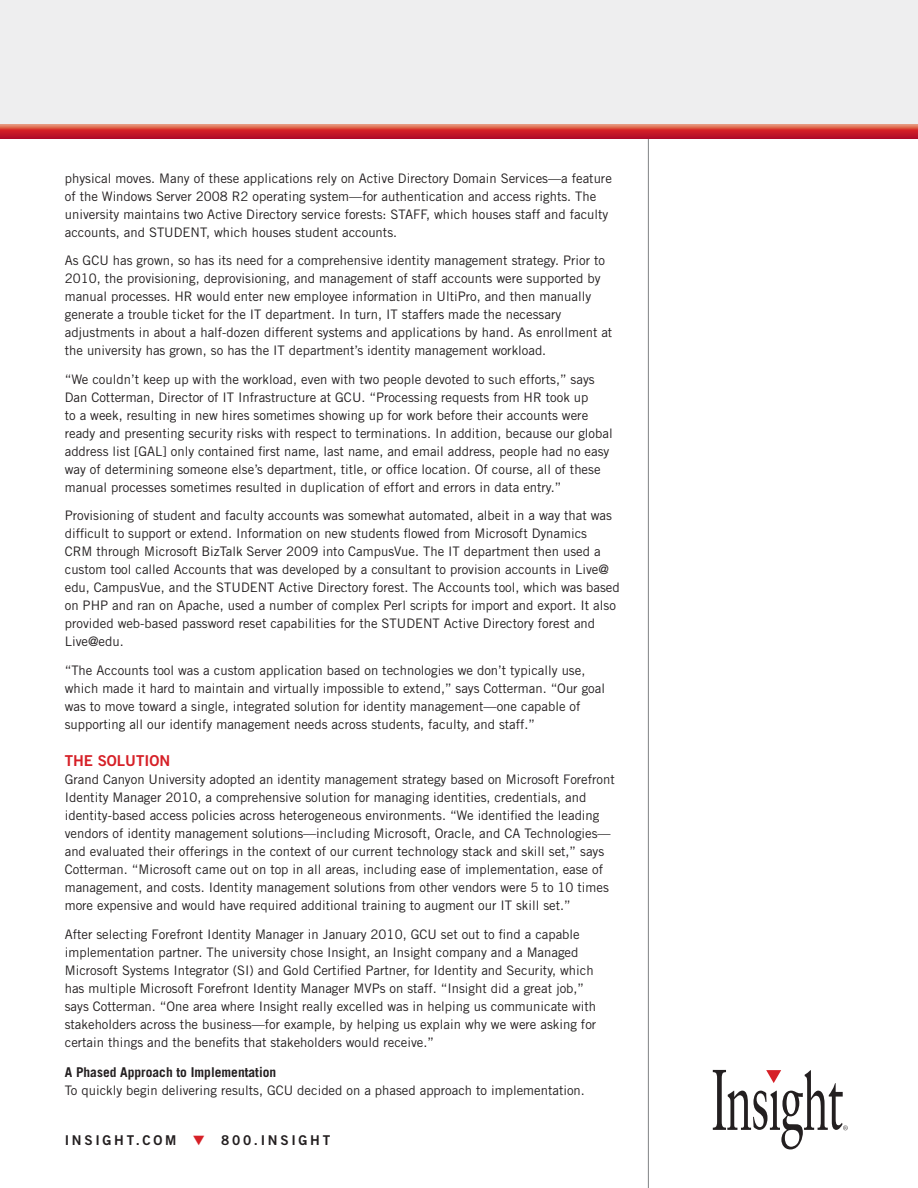
<style>
.page{position:relative;width:918px;height:1188px;background:#fff}
.page>*{position:absolute;margin:0;border:0;box-sizing:border-box;transform-origin:0 0}
.Color_Subhead{font:15px "Trade Gothic Bold Two";color:#d62027}
.Black_Subhead{font:700 13.5px "Trade Gothic";color:#231f20}
.t1{font:13.5px "Trade Gothic Bold Two";letter-spacing:.2em;color:#231f20}
.Body_Copy{font:13.2px/18px "Trade Gothic";color:#231f20}
.s1{color:#d62027}
</style>
<div class="page">
<hr style="left:648px;top:135px;width:1px;height:1053px;background:#808285">
<div style="left:0;top:0;width:918px;height:135px;background:#eeeeef"></div>
<svg style="left:713px;top:1070px;width:135px;height:79px"></svg>
<svg style="left:0;top:124px;width:918px;height:14px;background:#cf3a3b"></svg>
<p class="Body_Copy" style="left:65px;top:169px;width:549px">physical moves. Many of these applications rely on Active Directory Domain Services—a feature of the Windows Server 2008 R2 operating system—for authentication and access rights. The university maintains two Active Directory service forests: STAFF, which houses staff and faculty accounts, and STUDENT, which houses student accounts.</p>
<p class="Body_Copy" style="left:65px;top:252px;width:549px">As GCU has grown, so has its need for a comprehensive identity management strategy. Prior to 2010, the provisioning, deprovisioning, and management of staff accounts were supported by manual processes. HR would enter new employee information in UltiPro, and then manually generate a trouble ticket for the IT department. In turn, IT staffers made the necessary adjustments in about a half-dozen different systems and applications by hand. As enrollment at the university has grown, so has the IT department’s identity management workload.</p>
<p class="Body_Copy" style="left:65px;top:370px;width:549px">“We couldn’t keep up with the workload, even with two people devoted to such efforts,” says Dan Cotterman, Director of IT Infrastructure at GCU. “Processing requests from HR took up<br>to a week, resulting in new hires sometimes showing up for work before their accounts were ready and presenting security risks with respect to terminations. In addition, because our global address list [GAL] only contained first name, last name, and email address, people had no easy way of determining someone else’s department, title, or office location. Of course, all of these manual processes sometimes resulted in duplication of effort and errors in data entry.”</p>
<p class="Body_Copy" style="left:65px;top:507px;width:556px">Provisioning of student and faculty accounts was somewhat automated, albeit in a way that was difficult to support or extend. Information on new students flowed from Microsoft Dynamics<br>CRM through Microsoft BizTalk Server 2009 into CampusVue. The IT department then used a custom tool called Accounts that was developed by a consultant to provision accounts in Live@ edu, CampusVue, and the STUDENT Active Directory forest. The Accounts tool, which was based on PHP and ran on Apache, used a number of complex Perl scripts for import and export. It also provided web-based password reset capabilities for the STUDENT Active Directory forest and Live@edu.</p>
<p class="Body_Copy" style="left:65px;top:661px;width:542px">“The Accounts tool was a custom application based on technologies we don’t typically use, which made it hard to maintain and virtually impossible to extend,” says Cotterman. “Our goal was to move toward a single, integrated solution for identity management—one capable of supporting all our identify management needs across students, faculty, and staff.”</p>
<p class="Color_Subhead" style="left:65px;top:752px;width:107px">THE SOLUTION</p>
<p class="Body_Copy" style="left:65px;top:771px;width:552px">Grand Canyon University adopted an identity management strategy based on Microsoft Forefront Identity Manager 2010, a comprehensive solution for managing identities, credentials, and identity-based access policies across heterogeneous environments. “We identified the leading vendors of identity management solutions—including Microsoft, Oracle, and CA Technologies— and evaluated their offerings in the context of our current technology stack and skill set,” says Cotterman. “Microsoft came out on top in all areas, including ease of implementation, ease of management, and costs. Identity management solutions from other vendors were 5 to 10 times more expensive and would have required additional training to augment our IT skill set.”</p>
<p class="Body_Copy" style="left:65px;top:925px;width:533px">After selecting Forefront Identity Manager in January 2010, GCU set out to find a capable implementation partner. The university chose Insight, an Insight company and a Managed Microsoft Systems Integrator (SI) and Gold Certified Partner, for Identity and Security, which has multiple Microsoft Forefront Identity Manager MVPs on staff. “Insight did a great job,” says Cotterman. “One area where Insight really excelled was in helping us communicate with stakeholders across the business—for example, by helping us explain why we were asking for certain things and the benefits that stakeholders would receive.”</p>
<p class="Black_Subhead" style="left:65px;top:1064px;width:213px">A Phased Approach to Implementation</p>
<p class="Body_Copy" style="left:65px;top:1081px;width:522px">To quickly begin delivering results, GCU decided on a phased approach to implementation.</p>
<p class="t1" style="left:65px;top:1132px;width:267px">INSIGHT.COM <span class="s1">▼</span> 800.INSIGHT</p>
</div>
